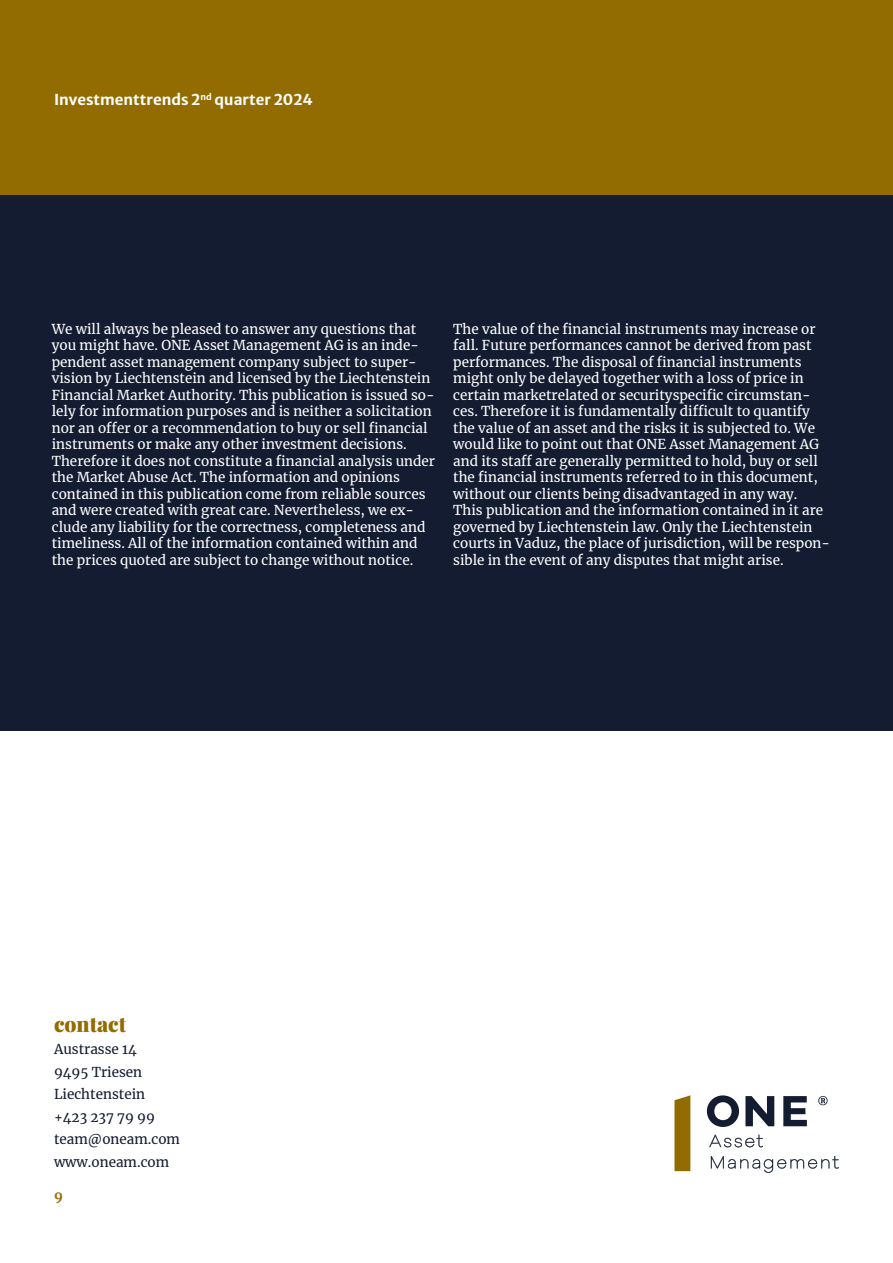
<style>
.page{position:relative;width:893px;height:1263px;background:#fff}
.page>*{position:absolute;margin:0;border:0;box-sizing:border-box;transform-origin:0 0}
.t1{font:900 21px "Playfair Display";color:#926c00}
.t2{font:700 15px "Merriweather Sans";color:#fff}
.t3{font:13.5px/16.5px "Merriweather";color:#fff}
.t4{font:13.5px/22.5px "Merriweather";color:#141c31}
.t5{font:700 13.5px "Merriweather";color:#926c00}
</style>
<div class="page">
<div style="left:0;top:195px;width:893px;height:536px;background:#141c31"></div>
<div style="left:0;top:0;width:893px;height:195px;background:#926c00"></div>
<svg style="left:674px;top:1095px;width:16px;height:76px"></svg>
<svg style="left:709px;top:1135px;width:54px;height:12px"></svg>
<svg style="left:711px;top:1156px;width:128px;height:17px"></svg>
<svg style="left:707px;top:1095px;width:32px;height:32px"></svg>
<svg style="left:745px;top:1096px;width:29px;height:30px"></svg>
<svg style="left:783px;top:1096px;width:24px;height:30px"></svg>
<svg style="left:818px;top:1096px;width:10px;height:9px"></svg>
<p class="t2" style="left:54px;top:86px;width:260px">Investmenttrends 2<sup>nd</sup> quarter 2024</p>
<p class="t3" style="left:52px;top:320px;width:385px">We will always be pleased to answer any questions that you might have. ONE Asset Management AG is an inde&shy;pendent asset management company subject to super&shy;vision by Liechtenstein and licensed by the Liechtenstein Financial Market Authority. This publication is issued so&shy;lely for information purposes and is neither a solicitation nor an offer or a recommendation to buy or sell financial instruments or make any other investment decisions.<br>Therefore it does not constitute a financial analysis under the Market Abuse Act. The information and opinions contained in this publication come from reliable sources and were created with great care. Nevertheless, we ex&shy;clude any liability for the correctness, completeness and timeliness. All of the information contained within and the prices quoted are subject to change without notice.</p>
<p class="t3" style="left:453px;top:320px;width:378px">The value of the financial instruments may increase or fall. Future performances cannot be derived from past performances. The disposal of financial instruments might only be delayed together with a loss of price in certain marketrelated or securityspecific circumstan&shy;ces. Therefore it is fundamentally difficult to quantify the value of an asset and the risks it is subjected to. We would like to point out that ONE Asset Management AG and its staff are generally permitted to hold, buy or sell the financial instruments referred to in this document, without our clients being disadvantaged in any way.<br>This publication and the information contained in it are governed by Liechtenstein law. Only the Liechtenstein courts in Vaduz, the place of jurisdiction, will be respon&shy;sible in the event of any disputes that might arise.</p>
<h1 class="t1" style="left:54px;top:1007px;width:74px">contact</h1>
<p class="t4" style="left:54px;top:1038px;width:128px">Austrasse 14<br>9495 Triesen<br>Liechtenstein +423 237 79 99 team@oneam.com www.oneam.com</p>
<p class="t5" style="left:54px;top:1186px;width:10px">9</p>
</div>
